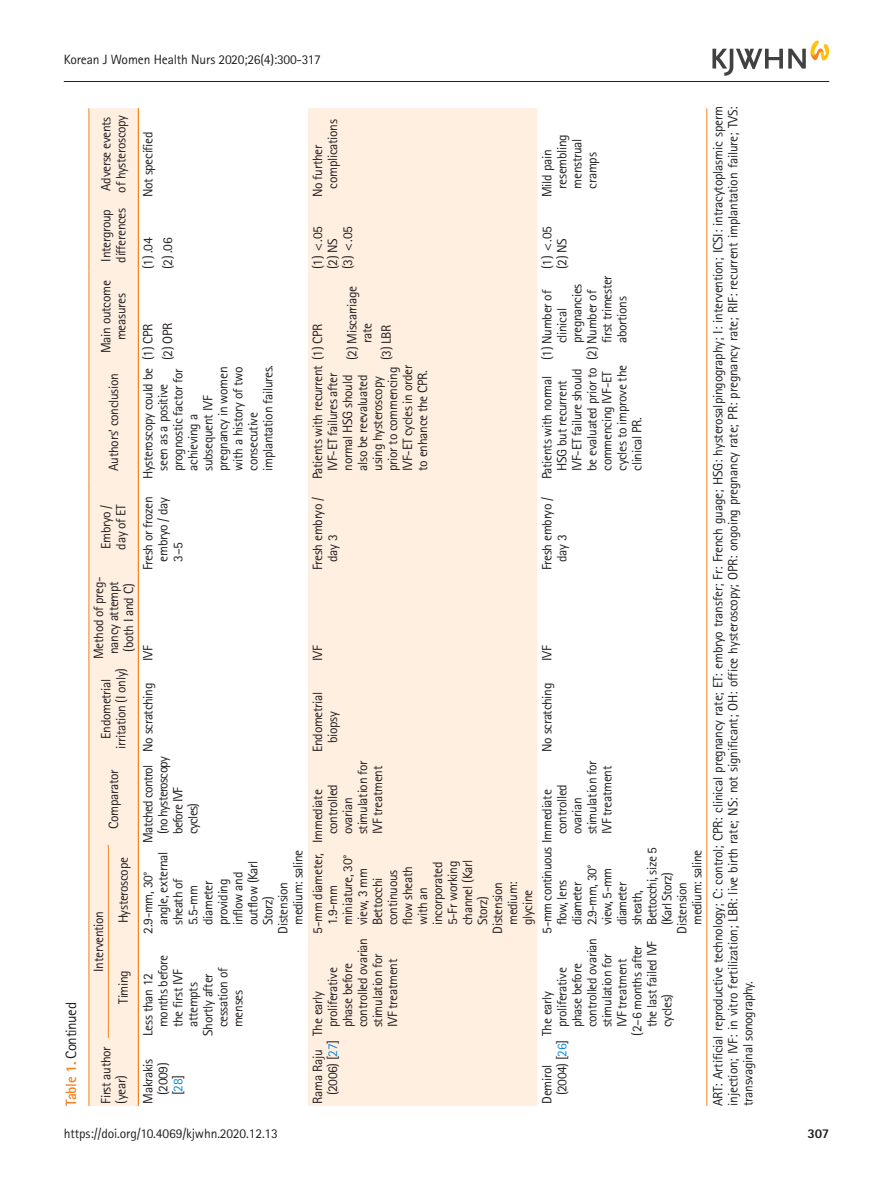
<style>
.page{position:relative;width:893px;height:1191px;background:#fff}
.page>*{position:absolute;margin:0;border:0;box-sizing:border-box;transform-origin:0 0}
.table-caption{font:15px "Rotis Sans Serif Std";letter-spacing:-.03em;color:#231f20}
.tbody_들여쓰기{font:13.5px/15px "Rotis Sans Serif Std";letter-spacing:-.025em;color:#231f20}
.table-wrap-foot{font:13.5px/15px "Rotis Sans Serif Std";letter-spacing:-.015em;color:#231f20;text-align:justify}
.tbody{font:13.5px/15px "Rotis Sans Serif Std";letter-spacing:-.025em;color:#231f20}
.tbody_들여쓰기-2{font:13.5px/15px "Rotis Sans Serif Std";letter-spacing:-.05em;color:#231f20}
.t1{font:800 13.5px "Rotis Sans Serif Std";color:#231f20}
.s1{font-weight:700;color:#f5821f}
.s2{color:#0b88de}
</style>
<div class="page">
<hr style="left:64px;top:81px;width:765px;height:1px;background:#231f20">
<svg style="left:712px;top:40px;width:118px;height:36px"></svg>
<div style="left:90px;top:108px;width:48px;height:998px;background:#ffefe1"></div>
<hr style="left:89px;top:1037px;width:1px;height:69px;background:#f5821f">
<hr style="left:89px;top:754px;width:1px;height:91px;background:#f5821f">
<hr style="left:89px;top:663px;width:1px;height:91px;background:#f5821f">
<hr style="left:89px;top:572px;width:1px;height:91px;background:#f5821f">
<hr style="left:89px;top:481px;width:1px;height:91px;background:#f5821f">
<hr style="left:89px;top:362px;width:1px;height:119px;background:#f5821f">
<hr style="left:89px;top:271px;width:1px;height:91px;background:#f5821f">
<hr style="left:89px;top:199px;width:1px;height:72px;background:#f5821f">
<hr style="left:89px;top:108px;width:1px;height:91px;background:#f5821f">
<hr style="left:89px;top:935px;width:1px;height:102px;background:#f5821f">
<hr style="left:89px;top:845px;width:1px;height:90px;background:#f5821f">
<hr style="left:108px;top:935px;width:1px;height:102px;background:#f5821f">
<hr style="left:108px;top:845px;width:1px;height:90px;background:#f5821f">
<div style="left:308px;top:108px;width:229px;height:998px;background:#ffefe1"></div>
<hr style="left:707px;top:1037px;width:1px;height:69px;background:#f5821f">
<hr style="left:707px;top:935px;width:1px;height:102px;background:#f5821f">
<hr style="left:707px;top:845px;width:1px;height:90px;background:#f5821f">
<hr style="left:707px;top:754px;width:1px;height:91px;background:#f5821f">
<hr style="left:707px;top:663px;width:1px;height:91px;background:#f5821f">
<hr style="left:707px;top:572px;width:1px;height:91px;background:#f5821f">
<hr style="left:707px;top:481px;width:1px;height:91px;background:#f5821f">
<hr style="left:707px;top:362px;width:1px;height:119px;background:#f5821f">
<hr style="left:707px;top:271px;width:1px;height:91px;background:#f5821f">
<hr style="left:707px;top:199px;width:1px;height:72px;background:#f5821f">
<hr style="left:707px;top:108px;width:1px;height:91px;background:#f5821f">
<hr style="left:138px;top:1037px;width:1px;height:69px;background:#f5821f">
<hr style="left:138px;top:935px;width:1px;height:102px;background:#f5821f">
<hr style="left:138px;top:845px;width:1px;height:90px;background:#f5821f">
<hr style="left:138px;top:754px;width:1px;height:91px;background:#f5821f">
<hr style="left:138px;top:663px;width:1px;height:91px;background:#f5821f">
<hr style="left:138px;top:572px;width:1px;height:91px;background:#f5821f">
<hr style="left:138px;top:481px;width:1px;height:91px;background:#f5821f">
<hr style="left:138px;top:271px;width:1px;height:91px;background:#f5821f">
<hr style="left:138px;top:199px;width:1px;height:72px;background:#f5821f">
<hr style="left:138px;top:362px;width:1px;height:119px;background:#f5821f">
<hr style="left:138px;top:108px;width:1px;height:91px;background:#f5821f">
<p class="table-wrap-foot" style="left:64px;top:51px;width:259px">Korean J Women Health Nurs 2020;26(4):300-317</p>
<p class="table-caption" style="left:62px;top:1106px;width:105px;rotate:-90deg"><span class="s1">Table 1.</span> Continued</p>
<p class="tbody" style="left:98px;top:193px;width:79px;rotate:-90deg">Adverse events of hysteroscopy</p>
<p class="tbody" style="left:98px;top:263px;width:56px;rotate:-90deg">Intergroup differences</p>
<p class="tbody" style="left:98px;top:353px;width:74px;text-align:center;rotate:-90deg">Main outcome measures</p>
<p class="tbody" style="left:106px;top:471px;width:99px;rotate:-90deg">Authors’ conclusion</p>
<p class="tbody" style="left:98px;top:549px;width:47px;rotate:-90deg">Embryo / day of ET</p>
<p class="tbody_들여쓰기" style="left:140px;top:197px;width:67px;rotate:-90deg">Not specified</p>
<p class="tbody_들여쓰기" style="left:140px;top:269px;width:33px;rotate:-90deg">(1) .04</p>
<p class="tbody_들여쓰기" style="left:160px;top:269px;width:33px;rotate:-90deg">(2) .06</p>
<p class="tbody_들여쓰기" style="left:160px;top:360px;width:39px;rotate:-90deg">(2) OPR</p>
<p class="tbody_들여쓰기" style="left:140px;top:360px;width:38px;rotate:-90deg">(1) CPR</p>
<p class="tbody_들여쓰기" style="left:140px;top:471px;width:107px;text-indent:-9px;rotate:-90deg">Hysteroscopy could be seen as a positive prognostic factor for achieving a subsequent IVF pregnancy in women with a history of two consecutive implantation failures.</p>
<p class="tbody_들여쓰기" style="left:140px;top:561px;width:67px;text-align:justify;text-indent:-9px;rotate:-90deg">Fresh or frozen embryo / day 3–5</p>
<p class="tbody" style="left:91px;top:659px;width:84px;text-align:center;rotate:-90deg">Method of preg&shy;nancy attempt (both I and C)</p>
<p class="tbody" style="left:98px;top:749px;width:82px;text-align:center;rotate:-90deg">Endometrial irritation (I only)</p>
<p class="tbody" style="left:106px;top:829px;width:61px;rotate:-90deg">Comparator</p>
<p class="tbody" style="left:91px;top:971px;width:62px;rotate:-90deg">Intervention</p>
<p class="tbody" style="left:116px;top:923px;width:68px;rotate:-90deg">Hysteroscope</p>
<p class="tbody" style="left:116px;top:1003px;width:35px;rotate:-90deg">Timing</p>
<p class="tbody" style="left:98px;top:1103px;width:59px;rotate:-90deg">First author (year)</p>
<p class="tbody_들여쓰기" style="left:140px;top:661px;width:17px;rotate:-90deg">IVF</p>
<p class="tbody_들여쓰기" style="left:140px;top:752px;width:71px;rotate:-90deg">No scratching</p>
<p class="tbody_들여쓰기-2" style="left:140px;top:834px;width:80px;text-indent:-9px;rotate:-90deg">Matched control (no hysteroscopy before IVF cycles)</p>
<p class="tbody_들여쓰기" style="left:140px;top:925px;width:75px;text-indent:-9px;rotate:-90deg">2.9-mm, 30° angle, external sheath of<br>5.5-mm diameter providing inflow and outflow (Karl<br>Storz)</p>
<p class="tbody_들여쓰기" style="left:275px;top:925px;width:77px;text-indent:-9px;rotate:-90deg">Distension medium: saline</p>
<p class="tbody_들여쓰기" style="left:140px;top:1027px;width:74px;text-indent:-9px;rotate:-90deg">Less than 12 months before the first IVF attempts</p>
<p class="tbody_들여쓰기" style="left:200px;top:1027px;width:61px;text-indent:-9px;rotate:-90deg">Shortly after cessation of menses</p>
<p class="tbody_들여쓰기" style="left:140px;top:1103px;width:46px;text-align:center;rotate:-90deg">Makrakis (2009) [<span class="s2">28</span>]</p>
<p class="tbody_들여쓰기" style="left:310px;top:188px;width:71px;text-indent:-9px;rotate:-90deg">No further complications</p>
<p class="tbody_들여쓰기" style="left:310px;top:269px;width:45px;rotate:-90deg">(1) &lt;.05</p>
<p class="tbody_들여쓰기" style="left:325px;top:269px;width:33px;rotate:-90deg">(2) NS</p>
<p class="tbody_들여쓰기" style="left:340px;top:269px;width:45px;rotate:-90deg">(3) &lt;.05</p>
<p class="tbody_들여쓰기" style="left:344px;top:343px;width:59px;text-indent:-17px;rotate:-90deg">(2) Miscarriage rate</p>
<p class="tbody_들여쓰기" style="left:310px;top:471px;width:149px;text-indent:-9px;rotate:-90deg">Patients with recurrent (1) CPR<br>IVF-ET failures after<br>normal HSG should<br>also be reevaluated<br>using hysteroscopy<br>prior to commencing<br>IVF-ET cycles in order<br>to enhance the CPR.</p>
<p class="tbody_들여쓰기" style="left:379px;top:360px;width:37px;rotate:-90deg">(3) LBR</p>
<p class="tbody_들여쓰기" style="left:310px;top:561px;width:66px;text-indent:-9px;rotate:-90deg">Fresh embryo / day 3</p>
<p class="tbody_들여쓰기" style="left:310px;top:661px;width:17px;rotate:-90deg">IVF</p>
<p class="tbody_들여쓰기" style="left:310px;top:743px;width:53px;text-indent:-9px;rotate:-90deg">Endometrial biopsy</p>
<p class="tbody_들여쓰기" style="left:539px;top:188px;width:56px;text-indent:-9px;rotate:-90deg">Mild pain resembling menstrual cramps</p>
<p class="tbody_들여쓰기" style="left:539px;top:269px;width:45px;rotate:-90deg">(1) &lt;.05</p>
<p class="tbody_들여쓰기" style="left:554px;top:269px;width:33px;rotate:-90deg">(2) NS</p>
<p class="tbody_들여쓰기" style="left:539px;top:343px;width:61px;text-indent:-17px;rotate:-90deg">(1) Number of clinical pregnancies</p>
<p class="tbody_들여쓰기" style="left:584px;top:343px;width:69px;text-indent:-17px;rotate:-90deg">(2) Number of first trimester abortions</p>
<p class="tbody_들여쓰기" style="left:539px;top:471px;width:107px;text-indent:-9px;rotate:-90deg">Patients with normal<br>HSG but recurrent<br>IVF-ET failure should be evaluated prior to commencing IVF-ET cycles to improve the clinical PR.</p>
<p class="tbody_들여쓰기" style="left:539px;top:561px;width:66px;text-indent:-9px;rotate:-90deg">Fresh embryo / day 3</p>
<p class="tbody_들여쓰기" style="left:539px;top:661px;width:17px;rotate:-90deg">IVF</p>
<p class="tbody_들여쓰기" style="left:539px;top:752px;width:71px;rotate:-90deg">No scratching</p>
<p class="tbody_들여쓰기" style="left:310px;top:834px;width:75px;text-indent:-9px;rotate:-90deg">Immediate controlled ovarian stimulation for<br>IVF treatment</p>
<p class="tbody_들여쓰기" style="left:554px;top:834px;width:75px;rotate:-90deg">controlled ovarian stimulation for<br>IVF treatment</p>
<p class="tbody_들여쓰기" style="left:539px;top:925px;width:137px;text-indent:-9px;rotate:-90deg">5-mm continuous Immediate flow, lens<br>diameter<br>2.9-mm, 30°<br>view, 5-mm<br>diameter<br>sheath,<br>Bettocchi, size 5<br>(Karl Storz)</p>
<p class="tbody_들여쓰기" style="left:674px;top:925px;width:77px;text-indent:-9px;rotate:-90deg">Distension medium: saline</p>
<p class="tbody_들여쓰기" style="left:310px;top:925px;width:73px;text-indent:-9px;rotate:-90deg">5-mm diameter,<br>1.9-mm miniature, 30° view, 3 mm<br>Bettocchi continuous flow sheath with an incorporated<br>5-Fr working channel (Karl<br>Storz)</p>
<p class="tbody_들여쓰기" style="left:490px;top:925px;width:45px;text-align:justify;text-indent:-9px;rotate:-90deg">Distension medium: glycine</p>
<p class="tbody_들여쓰기" style="left:310px;top:1027px;width:91px;text-indent:-9px;rotate:-90deg">The early proliferative phase before controlled ovarian stimulation for<br>IVF treatment</p>
<p class="tbody_들여쓰기" style="left:310px;top:1095px;width:57px;text-indent:-9px;rotate:-90deg">Rama Raju (2006) [<span class="s2">27</span>]</p>
<p class="tbody_들여쓰기" style="left:539px;top:1027px;width:91px;text-indent:-9px;rotate:-90deg">The early proliferative phase before controlled ovarian stimulation for<br>IVF treatment</p>
<p class="tbody_들여쓰기" style="left:629px;top:1027px;width:88px;text-indent:-9px;rotate:-90deg">(2–6 months after the last failed IVF cycles)</p>
<p class="tbody_들여쓰기" style="left:539px;top:1095px;width:57px;text-indent:-9px;rotate:-90deg">Demirol (2004) [<span class="s2">26</span>]</p>
<p class="table-wrap-foot" style="left:710px;top:1106px;width:1001px;rotate:-90deg">ART: Artificial reproductive technology; C: control; CPR: clinical pregnancy rate; ET: embryo transfer; Fr: French guage; HSG: hysterosalpingography; I: intervention; ICSI: intracytoplasmic sperm injection; IVF: in vitro fertilization; LBR: live birth rate; NS: not significant; OH: office hysteroscopy; OPR: ongoing pregnancy rate; PR: pregnancy rate; RIF: recurrent implantation failure; TVS: transvaginal sonography.</p>
<p class="table-wrap-foot" style="left:64px;top:1125px;width:216px">https://doi.org/10.4069/kjwhn.2020.12.13</p>
<p class="t1" style="left:807px;top:1125px;width:23px">307</p>
</div>
